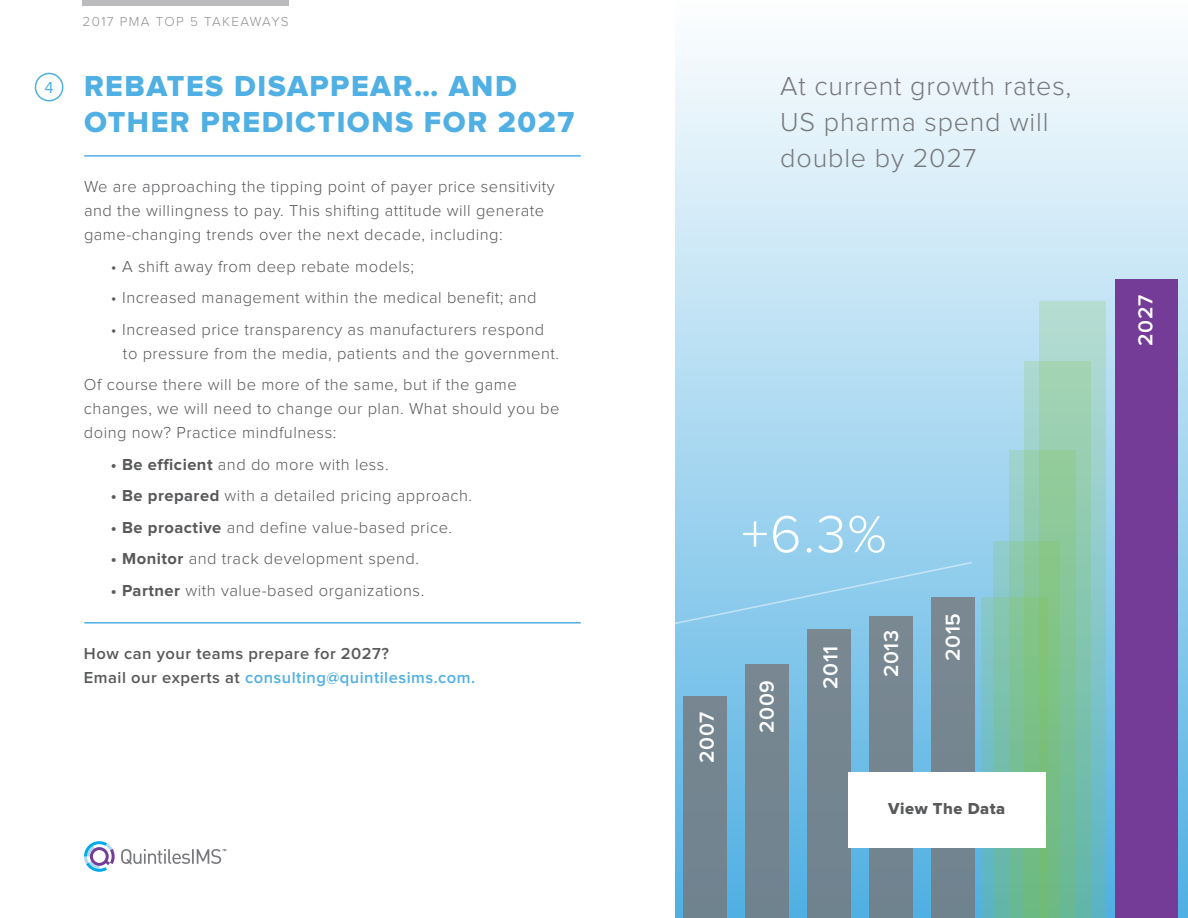
<style>
.page{position:relative;width:1188px;height:918px;background:#fff}
.page>*{position:absolute;margin:0;border:0;box-sizing:border-box;transform-origin:0 0}
.t1{font:300 54px "Proxima Nova";color:#fff}
.t2{font:30px/36px "Proxima Nova Extrabld";letter-spacing:.05em;color:#50b0e3}
.t3{font:300 27px/36px "Proxima Nova";letter-spacing:.03em;color:#77787b}
.t4{font:600 21px "Proxima Nova";letter-spacing:.03em;color:#fff}
.t5{font:300 16.5px/24px "Proxima Nova";letter-spacing:.03em;color:#58595b}
.t6{font:600 16.5px/24px "Proxima Nova";letter-spacing:.03em;color:#58595b}
.t7{font:16.5px "Proxima Nova Extrabld";letter-spacing:.03em;color:#58595b}
.t8{font:16.5px "Proxima Nova";color:#50b0e3}
.t9{font:300 13.5px "Proxima Nova";letter-spacing:.1em;color:#8f9194}
.s1{font-weight:700}
.s2{color:#50b0e3}
</style>
<div class="page">
<div style="left:676px;top:0;width:512px;height:918px;background:linear-gradient(to bottom,#fdffff,#51acdc)"></div>
<div style="left:683px;top:697px;width:43px;height:221px;background:#738590"></div>
<div style="left:745px;top:664px;width:43px;height:254px;background:#748590"></div>
<div style="left:807px;top:630px;width:43px;height:288px;background:#748590"></div>
<div style="left:869px;top:616px;width:43px;height:302px;background:#768690"></div>
<div style="left:931px;top:597px;width:43px;height:321px;background:#768690"></div>
<div style="left:1115px;top:279px;width:62px;height:639px;background:#753c97"></div>
<svg style="left:121px;top:849px;width:105px;height:16px"></svg>
<svg style="left:84px;top:841px;width:31px;height:31px"></svg>
<div style="left:35px;top:73px;width:28px;height:28px;border:2px solid #50b0e3;border-radius:50%"></div>
<hr style="left:84px;top:622px;width:497px;height:2px;background:#50b0e3">
<hr style="left:84px;top:155px;width:497px;height:2px;background:#50b0e3">
<svg style="left:675px;top:561px;width:299px;height:68px;background:#8cc5e3"></svg>
<svg style="left:981px;top:597px;width:13px;height:321px;background:#74bec4"></svg>
<svg style="left:994px;top:541px;width:15px;height:377px;background:#7ac1b1"></svg>
<svg style="left:1009px;top:450px;width:16px;height:468px;background:#82c4a5"></svg>
<svg style="left:1025px;top:361px;width:14px;height:557px;background:#88c79d"></svg>
<svg style="left:1039px;top:302px;width:67px;height:616px;background:#88c7a9"></svg>
<div style="left:848px;top:772px;width:198px;height:76px;background:#fff"></div>
<div style="left:83px;top:0;width:206px;height:6px;background:#bbbbbd"></div>
<p class="t8" style="left:45px;top:80px;width:11px">4</p>
<p class="t9" style="left:83px;top:15px;width:208px">2017 PMA TOP 5 TAKEAWAYS</p>
<h2 class="t2" style="left:84px;top:70px;width:492px">REBATES DISAPPEAR… AND<br>OTHER PREDICTIONS FOR 2027</h2>
<p class="t5" style="left:84px;top:176px;width:472px">We are approaching the tipping point of payer price sensitivity and the willingness to pay. This shifting attitude will generate game-changing trends over the next decade, including:</p>
<p class="t5" style="left:111px;top:255px;width:305px">• A shift away from deep rebate models;</p>
<p class="t5" style="left:111px;top:287px;width:427px">• Increased management within the medical benefit; and</p>
<p class="t5" style="left:123px;top:318px;width:438px;text-indent:-12px">• Increased price transparency as manufacturers respond to pressure from the media, patients and the government.</p>
<p class="t5" style="left:84px;top:374px;width:477px">Of course there will be more of the same, but if the game changes, we will need to change our plan. What should you be doing now? Practice mindfulness:</p>
<p class="t5" style="left:111px;top:453px;width:279px"><span class="s1">• Be efficient</span> and do more with less.</p>
<p class="t5" style="left:111px;top:485px;width:363px"><span class="s1">• Be prepared</span> with a detailed pricing approach.</p>
<p class="t5" style="left:111px;top:516px;width:343px"><span class="s1">• Be proactive</span> and define value-based price.</p>
<p class="t5" style="left:111px;top:548px;width:310px"><span class="s1">• Monitor</span> and track development spend.</p>
<p class="t5" style="left:111px;top:579px;width:315px"><span class="s1">• Partner</span> with value-based organizations.</p>
<p class="t6" style="left:84px;top:642px;width:393px">How can your teams prepare for 2027?<br>Email our experts at <span class="s2">consulting@quintilesims.com.</span></p>
<h3 class="t3" style="left:780px;top:69px;width:293px">At current growth rates,<br>US pharma spend will double by 2027</h3>
<p class="t4" style="left:697px;top:763px;width:53px;rotate:-90deg">2007</p>
<h1 class="t1" style="left:742px;top:510px;width:146px">+6.3%</h1>
<p class="t4" style="left:757px;top:733px;width:54px;rotate:-90deg">2009</p>
<p class="t4" style="left:821px;top:689px;width:45px;rotate:-90deg">2011</p>
<p class="t4" style="left:882px;top:677px;width:49px;rotate:-90deg">2013</p>
<p class="t4" style="left:943px;top:661px;width:49px;rotate:-90deg">2015</p>
<p class="t7" style="left:888px;top:801px;width:118px">View The Data</p>
<p class="t4" style="left:1136px;top:346px;width:53px;rotate:-90deg">2027</p>
</div>
